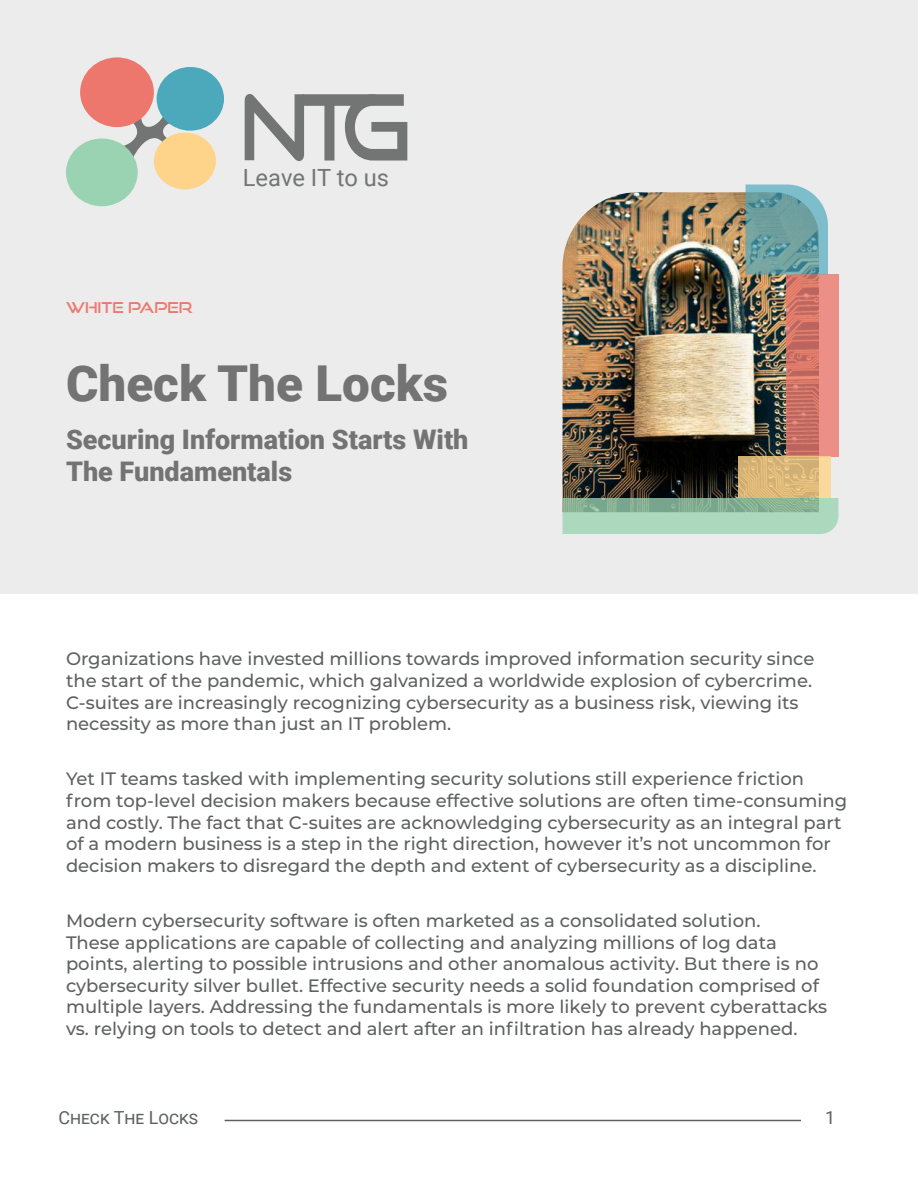
<style>
.page{position:relative;width:918px;height:1188px;background:#fff}
.page>*{position:absolute;margin:0;border:0;box-sizing:border-box;transform-origin:0 0}
.t1{font:900 49.5px "Roboto";color:#737373}
.t2{font:900 27px/32.4px "Roboto";color:#737373}
.t3{font:23.7px "Roboto";color:#737474}
.t4{font:500 18px/21.6px "Montserrat";color:#5f6061}
.t5{font:18px "Roboto";color:#5f6161}
.t6{font:15px "Good Times Rg";color:#ed786d}
</style>
<div class="page">
<hr style="left:225px;top:1120px;width:576px;height:1px;background:#5f6161">
<div style="left:0;top:0;width:918px;height:594px;background:#ececec"></div>
<img style="left:562px;top:192px;width:224px;height:320px">
<svg style="left:563px;top:498px;width:276px;height:36px;background:#9dc8ad"></svg>
<svg style="left:786px;top:274px;width:52px;height:183px;background:#d87c71"></svg>
<svg style="left:746px;top:184px;width:82px;height:90px;background:#73a7ab"></svg>
<svg style="left:738px;top:457px;width:93px;height:41px;background:#debb7d"></svg>
<svg style="left:245px;top:94px;width:162px;height:67px"></svg>
<svg style="left:108px;top:113px;width:67px;height:62px"></svg>
<div style="left:80px;top:57px;width:74px;height:70px;background:#ee776d;border-radius:50%"></div>
<div style="left:154px;top:133px;width:62px;height:56px;background:#fed48a;border-radius:50%"></div>
<div style="left:66px;top:139px;width:72px;height:67px;background:#9ad3b1;border-radius:50%"></div>
<div style="left:157px;top:67px;width:67px;height:64px;background:#4ca9bc;border-radius:50%"></div>
<p class="t6" style="left:66px;top:299px;width:128px">WHITE PAPER</p>
<h3 class="t3" style="left:243px;top:164px;width:148px">Leave IT to us</h3>
<h1 class="t1" style="left:66px;top:363px;width:384px">Check The Locks</h1>
<h2 class="t2" style="left:66px;top:425px;width:404px">Securing Information Starts With<br>The Fundamentals</h2>
<p class="t4" style="left:66px;top:650px;width:750px">Organizations have invested millions towards improved information security since the start of the pandemic, which galvanized a worldwide explosion of cybercrime.<br>C-suites are increasingly recognizing cybersecurity as a business risk, viewing its necessity as more than just an IT problem.</p>
<p class="t4" style="left:66px;top:770px;width:783px">Yet IT teams tasked with implementing security solutions still experience friction from top-level decision makers because effective solutions are often time-consuming and costly. The fact that C-suites are acknowledging cybersecurity as an integral part of a modern business is a step in the right direction, however it’s not uncommon for decision makers to disregard the depth and extent of cybersecurity as a discipline.</p>
<p class="t4" style="left:66px;top:911px;width:763px">Modern cybersecurity software is often marketed as a consolidated solution.<br>These applications are capable of collecting and analyzing millions of log data points, alerting to possible intrusions and other anomalous activity. But there is no cybersecurity silver bullet. Effective security needs a solid foundation comprised of multiple layers. Addressing the fundamentals is more likely to prevent cyberattacks vs. relying on tools to detect and alert after an infiltration has already happened.</p>
<p class="t5" style="left:58px;top:1105px;width:141px">Check The Locks</p>
<p class="t5" style="left:825px;top:1107px;width:12px">1</p>
</div>
